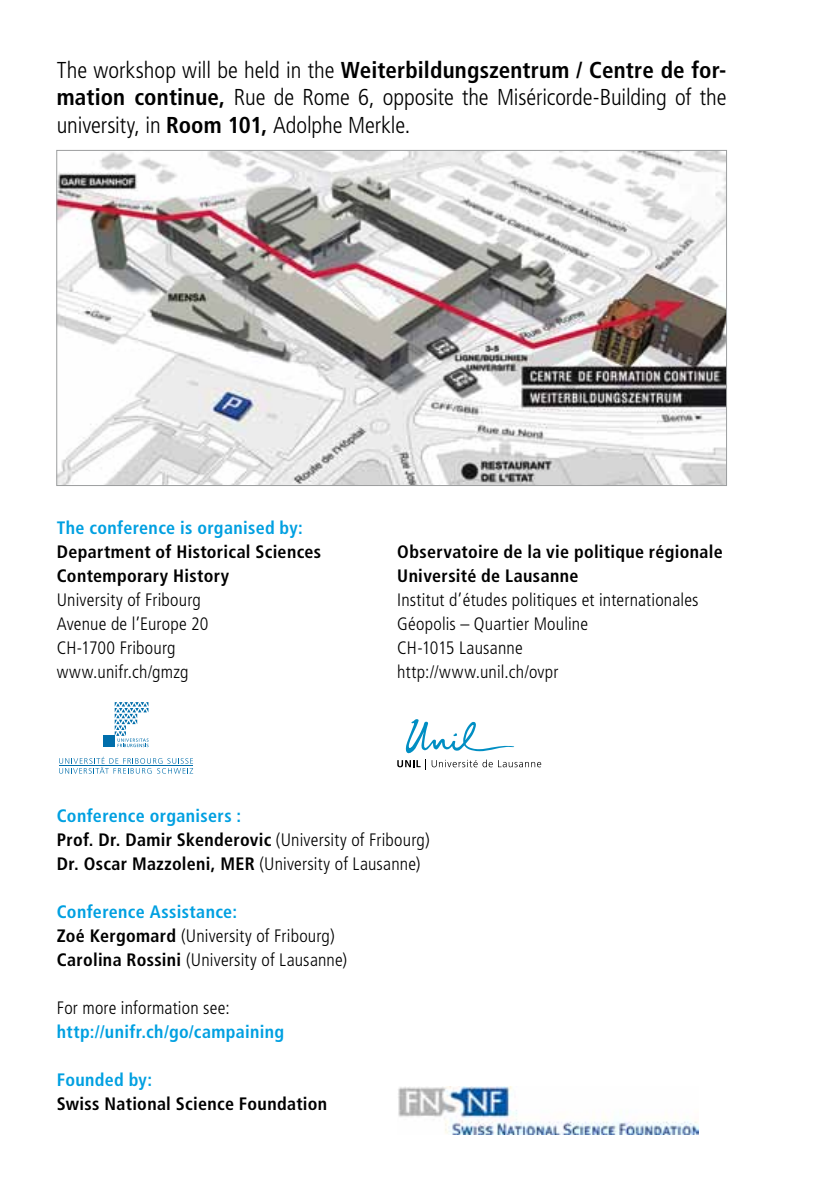
<style>
.page{position:relative;width:840px;height:1191px;background:#fff}
.page>*{position:absolute;margin:0;border:0;box-sizing:border-box;transform-origin:0 0}
.t1{font:300 condensed 23px/27.6px "Frutiger LT Std";letter-spacing:-.005em;color:#000;text-align:justify}
.t2{font:300 condensed 18px/24px "Frutiger LT Std";letter-spacing:.01em;color:#000}
.t3{font:700 condensed 18px/24px "Frutiger LT Std";letter-spacing:.02em;color:#000}
.t4{font:700 condensed 18px "Frutiger LT Std";letter-spacing:.02em;color:#00a0e1}
.s1{font-weight:700}
.s2{color:#00a0e1}
.s3{font-weight:300}
.s4{font-weight:700;color:#00a0e1}
</style>
<div class="page">
<img style="left:58px;top:152px;width:666px;height:332px">
<img style="left:398px;top:1086px;width:300px;height:48px">
<svg style="left:397px;top:719px;width:144px;height:50px"></svg>
<div style="left:103px;top:736px;width:12px;height:11px;background:#006eab"></div>
<svg style="left:115px;top:702px;width:33px;height:45px"></svg>
<svg style="left:59px;top:757px;width:134px;height:16px"></svg>
<hr style="left:59px;top:765px;width:134px;height:1px;background:#006eab">
<p class="t1" style="left:57px;top:56px;width:671px">The workshop will be held in the <span class="s1">Weiterbildungszentrum / Centre de for&shy;mation continue,</span> Rue de Rome 6, opposite the Miséricorde-Building of the university, in <span class="s1">Room 101,</span> Adolphe Merkle.</p>
<p class="t4" style="left:57px;top:517px;width:247px">The conference is organised by:</p>
<p class="t3" style="left:57px;top:540px;width:266px">Department of Historical Sciences<br>Contemporary History</p>
<p class="t2" style="left:57px;top:588px;width:153px">University of Fribourg<br>Avenue de l’Europe 20<br>CH-1700 Fribourg www.unifr.ch/gmzg</p>
<p class="t3" style="left:397px;top:540px;width:327px">Observatoire de la vie politique régionale<br>Université de Lausanne</p>
<p class="t2" style="left:397px;top:588px;width:302px">Institut d’études politiques et internationales<br>Géopolis – Quartier Mouline<br>CH-1015 Lausanne<br>http://www.unil.ch/ovpr</p>
<p class="t3" style="left:57px;top:804px;width:374px"><span class="s2">Conference organisers :<br></span>Prof. Dr. Damir Skenderovic <span class="s3">(University of Fribourg)<br></span>Dr. Oscar Mazzoleni, MER <span class="s3">(University of Lausanne)</span></p>
<p class="t2" style="left:57px;top:900px;width:292px"><span class="s4">Conference Assistance:<br></span><span class="s1">Zoé Kergomard</span> (University of Fribourg)<br><span class="s1">Carolina Rossini</span> (University of Lausanne)</p>
<p class="t2" style="left:57px;top:996px;width:174px">For more information see:</p>
<p class="t4" style="left:57px;top:1021px;width:229px">http://unifr.ch/go/campaining</p>
<p class="t4" style="left:57px;top:1069px;width:97px">Founded by:</p>
<p class="t3" style="left:57px;top:1092px;width:272px">Swiss National Science Foundation</p>
</div>
